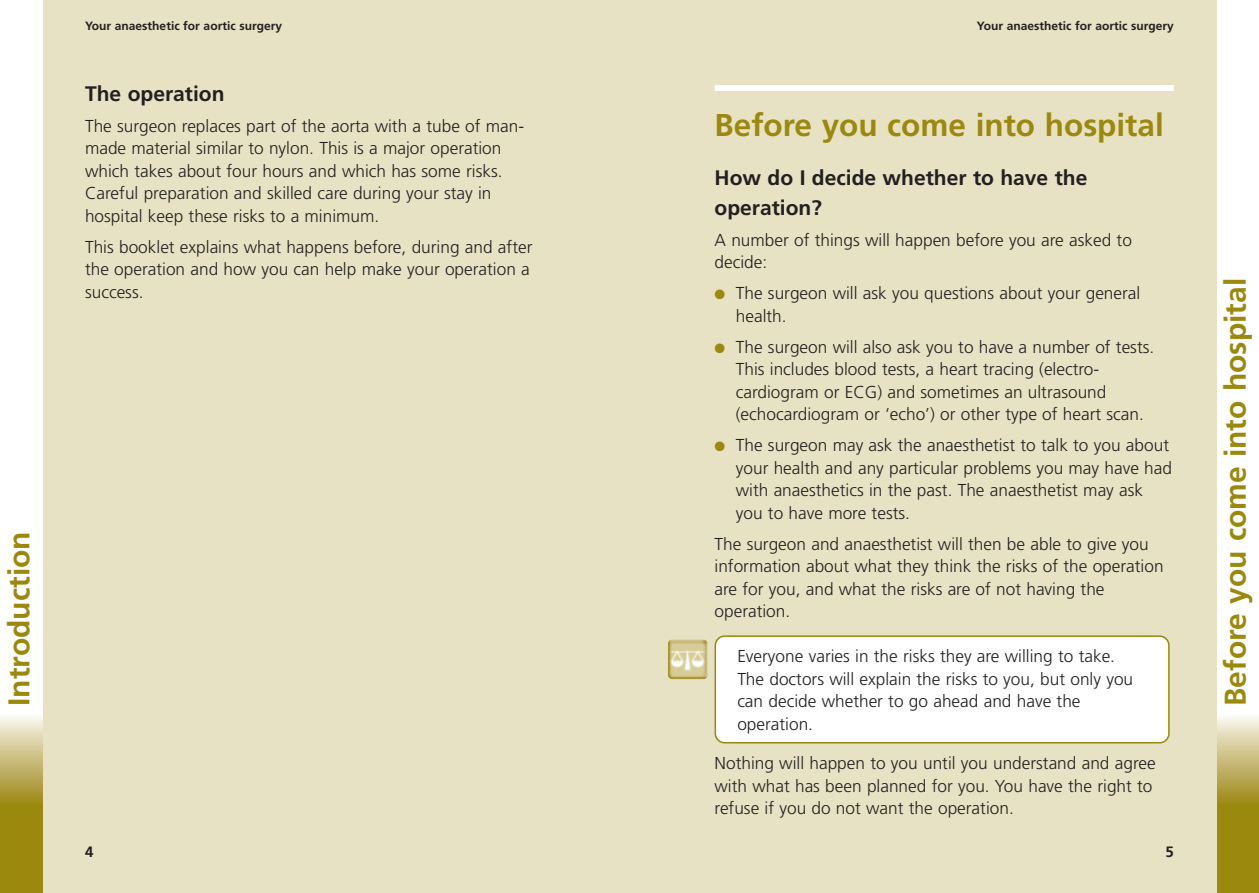
<style>
.page{position:relative;width:1259px;height:893px;background:#fff}
.page>*{position:absolute;margin:0;border:0;box-sizing:border-box;transform-origin:0 0}
.t1{font:700 31.5px "Frutiger";color:#9b890e}
.t2{font:700 30px "Frutiger";color:#9b890e}
.t3{font:700 21px/30px "Frutiger";color:#231f20}
.t4{font:300 17.25px/22.5px "Frutiger";color:#231f20}
.t5{font:700 15px "Frutiger";color:#231f20}
.t6{font:700 12px "Frutiger";color:#231f20}
.s1{color:#9b890e}
</style>
<div class="page">
<div style="left:1216px;top:804px;width:43px;height:89px;background:#9b890e"></div>
<div style="left:1216px;top:714px;width:43px;height:90px;background:linear-gradient(to bottom,#fbf8f1,#9e8916)"></div>
<div style="left:43px;top:0;width:1173px;height:893px;background:#e7e2c4"></div>
<div style="left:0;top:804px;width:43px;height:89px;background:#9b890e"></div>
<div style="left:0;top:714px;width:43px;height:90px;background:linear-gradient(to bottom,#fbf8f1,#9e8916)"></div>
<div style="left:714px;top:85px;width:460px;height:6px;background:#fff"></div>
<div style="left:714px;top:635px;width:455px;height:108px;background:#fff"></div>
<img style="left:668px;top:639px;width:40px;height:40px">
<p class="t6" style="left:85px;top:21px;width:198px">Your anaesthetic for aortic surgery</p>
<p class="t3" style="left:85px;top:80px;width:141px">The operation</p>
<p class="t4" style="left:85px;top:116px;width:441px">The surgeon replaces part of the aorta with a tube of man&shy;made material similar to nylon. This is a major operation which takes about four hours and which has some risks.<br>Careful preparation and skilled care during your stay in hospital keep these risks to a minimum.</p>
<p class="t4" style="left:85px;top:237px;width:449px">This booklet explains what happens before, during and after the operation and how you can help make your operation a success.</p>
<h2 class="t2" style="left:7px;top:706px;width:176px;rotate:-90deg">Introduction</h2>
<p class="t5" style="left:85px;top:846px;width:10px">4</p>
<p class="t6" style="left:977px;top:21px;width:198px">Your anaesthetic for aortic surgery</p>
<h1 class="t1" style="left:714px;top:112px;width:451px">Before you come into hospital</h1>
<p class="t3" style="left:714px;top:164px;width:374px">How do I decide whether to have the operation?</p>
<p class="t4" style="left:714px;top:230px;width:419px">A number of things will happen before you are asked to decide:</p>
<p class="t4" style="left:736px;top:283px;width:406px;text-indent:-21px"><span class="s1">●</span> The surgeon will ask you questions about your general health.</p>
<p class="t4" style="left:736px;top:337px;width:420px;text-indent:-21px"><span class="s1">●</span> The surgeon will also ask you to have a number of tests.<br>This includes blood tests, a heart tracing (electro&shy;cardiogram or ECG) and sometimes an ultrasound (echocardiogram or ‘echo’) or other type of heart scan.</p>
<p class="t4" style="left:736px;top:435px;width:438px;text-indent:-21px"><span class="s1">●</span> The surgeon may ask the anaesthetist to talk to you about your health and any particular problems you may have had with anaesthetics in the past. The anaesthetist may ask you to have more tests.</p>
<p class="t4" style="left:714px;top:534px;width:450px">The surgeon and anaesthetist will then be able to give you information about what they think the risks of the operation are for you, and what the risks are of not having the operation.</p>
<p class="t4" style="left:737px;top:646px;width:397px">Everyone varies in the risks they are willing to take.<br>The doctors will explain the risks to you, but only you can decide whether to go ahead and have the operation.</p>
<p class="t4" style="left:714px;top:753px;width:443px">Nothing will happen to you until you understand and agree with what has been planned for you. You have the right to refuse if you do not want the operation.</p>
<p class="t5" style="left:1165px;top:846px;width:10px">5</p>
<h2 class="t2" style="left:1223px;top:706px;width:429px;rotate:-90deg">Before you come into hospital</h2>
</div>
